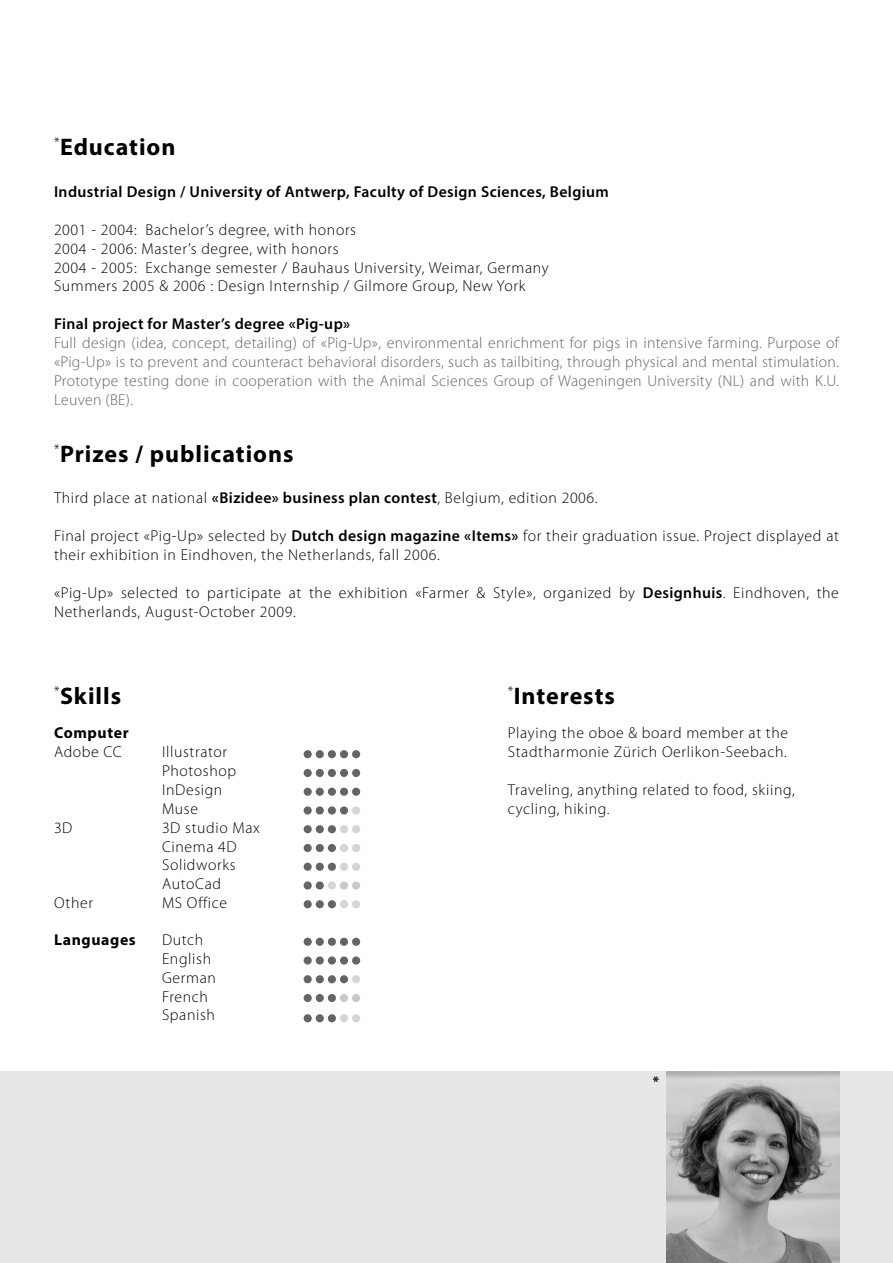
<style>
.page{position:relative;width:893px;height:1263px;background:#fff}
.page>*{position:absolute;margin:0;border:0;box-sizing:border-box;transform-origin:0 0}
.t1{font:700 24px "Myriad Pro";letter-spacing:.04em;color:#000}
.t2{font:300 15.75px/18.9px "Myriad Pro";letter-spacing:.04em;color:#000}
.t3{font:300 15.75px/18.9px "Myriad Pro";letter-spacing:.02em;color:#636466;text-align:justify}
.t4{font:600 15.75px "Myriad Pro";letter-spacing:.025em;color:#000}
.t5{font:700 15.75px "Myriad Pro";letter-spacing:.04em;color:#000}
.t6{font:700 13.95px "Myriad Pro";color:#000}
.s1{font-weight:600}
</style>
<div class="page">
<div style="left:0;top:1071px;width:893px;height:192px;background:#e6e7e8"></div>
<img style="left:666px;top:1071px;width:173px;height:192px">
<div style="left:304px;top:750px;width:8px;height:8px;background:#636466;border-radius:50%"></div>
<div style="left:316px;top:750px;width:8px;height:8px;background:#636466;border-radius:50%"></div>
<div style="left:328px;top:750px;width:8px;height:8px;background:#636466;border-radius:50%"></div>
<div style="left:340px;top:750px;width:8px;height:8px;background:#636466;border-radius:50%"></div>
<div style="left:352px;top:750px;width:8px;height:8px;background:#636466;border-radius:50%"></div>
<div style="left:304px;top:769px;width:8px;height:8px;background:#636466;border-radius:50%"></div>
<div style="left:316px;top:769px;width:8px;height:8px;background:#636466;border-radius:50%"></div>
<div style="left:328px;top:769px;width:8px;height:8px;background:#636466;border-radius:50%"></div>
<div style="left:340px;top:769px;width:8px;height:8px;background:#636466;border-radius:50%"></div>
<div style="left:352px;top:769px;width:8px;height:8px;background:#636466;border-radius:50%"></div>
<div style="left:304px;top:788px;width:8px;height:8px;background:#636466;border-radius:50%"></div>
<div style="left:316px;top:788px;width:8px;height:8px;background:#636466;border-radius:50%"></div>
<div style="left:328px;top:788px;width:8px;height:8px;background:#636466;border-radius:50%"></div>
<div style="left:340px;top:788px;width:8px;height:8px;background:#636466;border-radius:50%"></div>
<div style="left:352px;top:788px;width:8px;height:8px;background:#636466;border-radius:50%"></div>
<div style="left:304px;top:806px;width:8px;height:8px;background:#636466;border-radius:50%"></div>
<div style="left:316px;top:806px;width:8px;height:8px;background:#636466;border-radius:50%"></div>
<div style="left:328px;top:806px;width:8px;height:8px;background:#636466;border-radius:50%"></div>
<div style="left:340px;top:806px;width:8px;height:8px;background:#636466;border-radius:50%"></div>
<div style="left:352px;top:806px;width:8px;height:8px;background:#d4d5d7;border-radius:50%"></div>
<div style="left:304px;top:825px;width:8px;height:8px;background:#636466;border-radius:50%"></div>
<div style="left:316px;top:825px;width:8px;height:8px;background:#636466;border-radius:50%"></div>
<div style="left:328px;top:825px;width:8px;height:8px;background:#636466;border-radius:50%"></div>
<div style="left:340px;top:825px;width:8px;height:8px;background:#d4d5d7;border-radius:50%"></div>
<div style="left:352px;top:825px;width:8px;height:8px;background:#d4d5d7;border-radius:50%"></div>
<div style="left:304px;top:938px;width:8px;height:8px;background:#636466;border-radius:50%"></div>
<div style="left:316px;top:938px;width:8px;height:8px;background:#636466;border-radius:50%"></div>
<div style="left:328px;top:938px;width:8px;height:8px;background:#636466;border-radius:50%"></div>
<div style="left:340px;top:938px;width:8px;height:8px;background:#636466;border-radius:50%"></div>
<div style="left:352px;top:938px;width:8px;height:8px;background:#636466;border-radius:50%"></div>
<div style="left:304px;top:844px;width:8px;height:8px;background:#636466;border-radius:50%"></div>
<div style="left:316px;top:844px;width:8px;height:8px;background:#636466;border-radius:50%"></div>
<div style="left:328px;top:844px;width:8px;height:8px;background:#636466;border-radius:50%"></div>
<div style="left:340px;top:844px;width:8px;height:8px;background:#d4d5d7;border-radius:50%"></div>
<div style="left:352px;top:844px;width:8px;height:8px;background:#d4d5d7;border-radius:50%"></div>
<div style="left:304px;top:956px;width:8px;height:8px;background:#636466;border-radius:50%"></div>
<div style="left:316px;top:956px;width:8px;height:8px;background:#636466;border-radius:50%"></div>
<div style="left:328px;top:956px;width:8px;height:8px;background:#636466;border-radius:50%"></div>
<div style="left:340px;top:956px;width:8px;height:8px;background:#636466;border-radius:50%"></div>
<div style="left:352px;top:956px;width:8px;height:8px;background:#636466;border-radius:50%"></div>
<div style="left:304px;top:863px;width:8px;height:8px;background:#636466;border-radius:50%"></div>
<div style="left:316px;top:863px;width:8px;height:8px;background:#636466;border-radius:50%"></div>
<div style="left:328px;top:863px;width:8px;height:8px;background:#636466;border-radius:50%"></div>
<div style="left:340px;top:863px;width:8px;height:8px;background:#d4d5d7;border-radius:50%"></div>
<div style="left:352px;top:863px;width:8px;height:8px;background:#d4d5d7;border-radius:50%"></div>
<div style="left:304px;top:975px;width:8px;height:8px;background:#636466;border-radius:50%"></div>
<div style="left:316px;top:975px;width:8px;height:8px;background:#636466;border-radius:50%"></div>
<div style="left:328px;top:975px;width:8px;height:8px;background:#636466;border-radius:50%"></div>
<div style="left:340px;top:975px;width:8px;height:8px;background:#636466;border-radius:50%"></div>
<div style="left:352px;top:975px;width:8px;height:8px;background:#d4d5d7;border-radius:50%"></div>
<div style="left:304px;top:881px;width:8px;height:8px;background:#636466;border-radius:50%"></div>
<div style="left:316px;top:881px;width:8px;height:8px;background:#636466;border-radius:50%"></div>
<div style="left:328px;top:881px;width:8px;height:8px;background:#d4d5d7;border-radius:50%"></div>
<div style="left:340px;top:881px;width:8px;height:8px;background:#c7c8ca;border-radius:50%"></div>
<div style="left:352px;top:881px;width:8px;height:8px;background:#c7c8ca;border-radius:50%"></div>
<div style="left:304px;top:994px;width:8px;height:8px;background:#636466;border-radius:50%"></div>
<div style="left:316px;top:994px;width:8px;height:8px;background:#636466;border-radius:50%"></div>
<div style="left:328px;top:994px;width:8px;height:8px;background:#636466;border-radius:50%"></div>
<div style="left:340px;top:994px;width:8px;height:8px;background:#c7c8ca;border-radius:50%"></div>
<div style="left:352px;top:994px;width:8px;height:8px;background:#c7c8ca;border-radius:50%"></div>
<div style="left:304px;top:900px;width:8px;height:8px;background:#636466;border-radius:50%"></div>
<div style="left:316px;top:900px;width:8px;height:8px;background:#636466;border-radius:50%"></div>
<div style="left:328px;top:900px;width:8px;height:8px;background:#636466;border-radius:50%"></div>
<div style="left:340px;top:900px;width:8px;height:8px;background:#d4d5d7;border-radius:50%"></div>
<div style="left:352px;top:900px;width:8px;height:8px;background:#d4d5d7;border-radius:50%"></div>
<div style="left:304px;top:1014px;width:8px;height:8px;background:#636466;border-radius:50%"></div>
<div style="left:316px;top:1014px;width:8px;height:8px;background:#636466;border-radius:50%"></div>
<div style="left:328px;top:1014px;width:8px;height:8px;background:#636466;border-radius:50%"></div>
<div style="left:340px;top:1014px;width:8px;height:8px;background:#d4d5d7;border-radius:50%"></div>
<div style="left:352px;top:1014px;width:8px;height:8px;background:#d4d5d7;border-radius:50%"></div>
<h1 class="t1" style="left:54px;top:132px;width:123px"><sup>*</sup>Education</h1>
<p class="t4" style="left:54px;top:182px;width:556px">Industrial Design / University of Antwerp, Faculty of Design Sciences, Belgium</p>
<p class="t2" style="left:54px;top:220px;width:496px">2001 - 2004: Bachelor’s degree, with honors<br>2004 - 2006: Master’s degree, with honors<br>2004 - 2005: Exchange semester / Bauhaus University, Weimar, Germany Summers 2005 &amp; 2006 : Design Internship / Gilmore Group, New York</p>
<p class="t4" style="left:54px;top:314px;width:298px">Final project for Master’s degree «Pig-up»</p>
<p class="t3" style="left:54px;top:334px;width:786px">Full design (idea, concept, detailing) of «Pig-Up», environmental enrichment for pigs in intensive farming. Purpose of «Pig-Up» is to prevent and counteract behavioral disorders, such as tailbiting, through physical and mental stimulation.<br>Prototype testing done in cooperation with the Animal Sciences Group of Wageningen University (NL) and with K.U.<br>Leuven (BE).</p>
<h1 class="t1" style="left:54px;top:438px;width:241px"><sup>*</sup>Prizes / publications</h1>
<p class="t2" style="left:54px;top:489px;width:545px">Third place at national <span class="s1">«Bizidee» business plan contest</span>, Belgium, edition 2006.</p>
<p class="t2" style="left:54px;top:527px;width:786px">Final project «Pig-Up» selected by <span class="s1">Dutch design magazine «Items»</span> for their graduation issue. Project displayed at their exhibition in Eindhoven, the Netherlands, fall 2006.</p>
<p class="t2" style="left:54px;top:583px;width:786px">«Pig-Up» selected to participate at the exhibition «Farmer &amp; Style», organized by <span class="s1">Designhuis</span>. Eindhoven, the<br>Netherlands, August-October 2009.</p>
<h1 class="t1" style="left:54px;top:680px;width:69px"><sup>*</sup>Skills</h1>
<h1 class="t1" style="left:508px;top:680px;width:109px"><sup>*</sup>Interests</h1>
<p class="t5" style="left:54px;top:722px;width:76px">Computer</p>
<p class="t2" style="left:54px;top:743px;width:69px">Adobe CC</p>
<p class="t2" style="left:162px;top:743px;width:76px">Illustrator<br>Photoshop<br>InDesign<br>Muse</p>
<p class="t2" style="left:54px;top:818px;width:20px">3D</p>
<p class="t2" style="left:162px;top:818px;width:99px">3D studio Max<br>Cinema 4D<br>Solidworks<br>AutoCad</p>
<p class="t2" style="left:54px;top:894px;width:40px">Other</p>
<p class="t2" style="left:162px;top:894px;width:67px">MS Office</p>
<p class="t5" style="left:54px;top:929px;width:83px">Languages</p>
<p class="t2" style="left:162px;top:930px;width:55px">Dutch<br>English<br>German<br>French<br>Spanish</p>
<p class="t2" style="left:508px;top:724px;width:282px">Playing the oboe &amp; board member at the<br>Stadtharmonie Zürich Oerlikon-Seebach.</p>
<p class="t2" style="left:508px;top:780px;width:288px">Traveling, anything related to food, skiing, cycling, hiking.</p>
<p class="t6" style="left:653px;top:1072px;width:8px">*</p>
</div>
